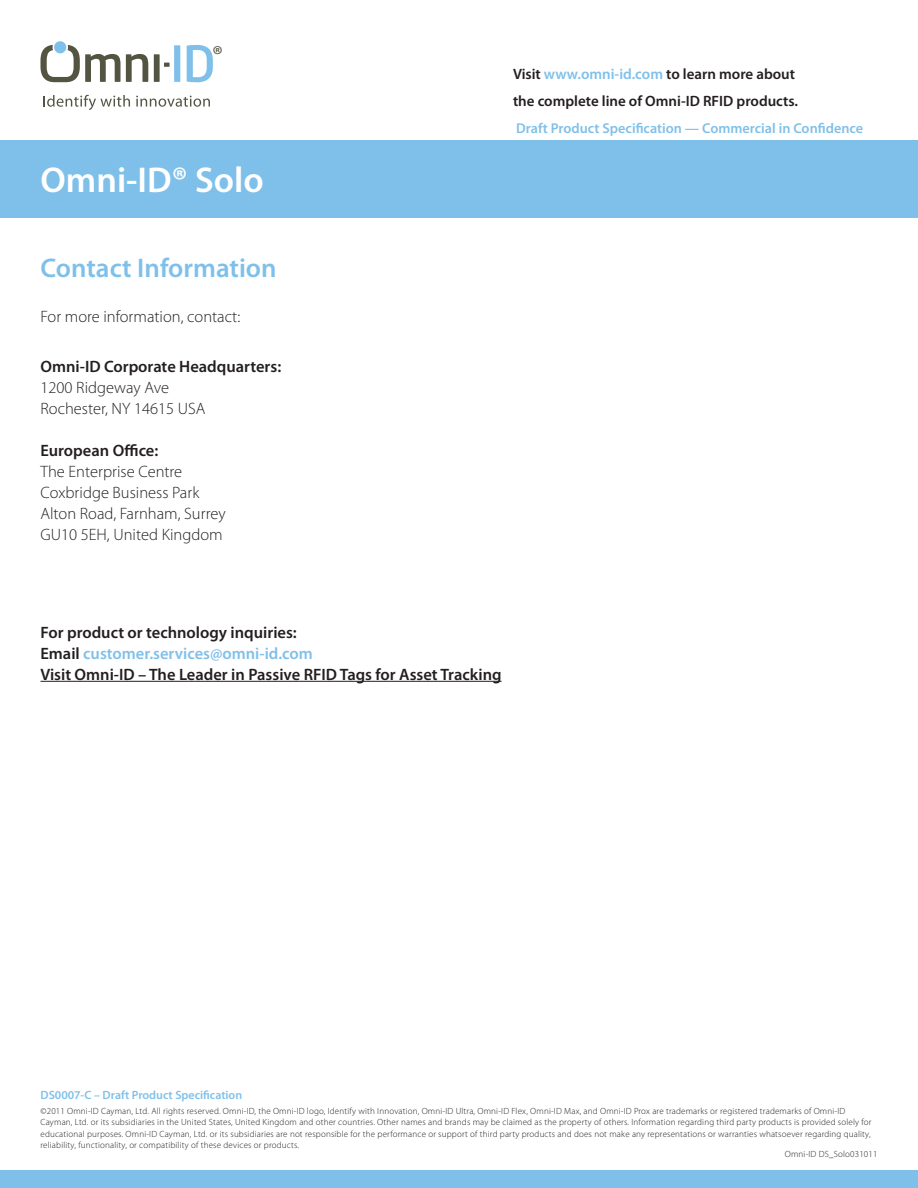
<style>
.page{position:relative;width:918px;height:1188px;background:#fff}
.page>*{position:absolute;margin:0;border:0;box-sizing:border-box;transform-origin:0 0}
.t1{font:600 36px "Myriad Pro";color:#fff}
.t2{font:600 27px "Myriad Pro";color:#7fc0ea}
.t3{font:24.75px "Myriad Pro";color:#545443}
.t4{font:600 16.5px/21px "Myriad Pro";color:#241f1f}
.t5{font:300 16.5px/21px "Myriad Pro";color:#241f1f}
.t6{font:600 15px/27px "Myriad Pro";color:#241f1f}
.t7{font:600 14.25px "Myriad Pro";color:#7fc0ea}
.t8{font:600 12px "Myriad Pro";color:#7fc0ea}
.t9{font:300 9px/11.2px "Myriad Pro";letter-spacing:.02em;color:#241f1f}
.s1{color:#7fc0ea}
</style>
<div class="page">
<div style="left:0;top:140px;width:918px;height:78px;background:#7fc0ea"></div>
<hr style="left:40px;top:681px;width:462px;height:1px;background:#241f1f">
<div style="left:0;top:1170px;width:918px;height:18px;background:#7fc0ea"></div>
<svg style="left:44px;top:95px;width:86px;height:14px"></svg>
<svg style="left:136px;top:96px;width:74px;height:11px"></svg>
<svg style="left:40px;top:45px;width:108px;height:37px"></svg>
<div style="left:154px;top:54px;width:6px;height:28px;background:#545443"></div>
<svg style="left:164px;top:63px;width:6px;height:4px"></svg>
<div style="left:174px;top:45px;width:6px;height:37px;background:#7fc0ea"></div>
<svg style="left:187px;top:45px;width:26px;height:37px"></svg>
<div style="left:54px;top:41px;width:12px;height:12px;background:#7fc0ea;border-radius:50%"></div>
<h3 class="t3" style="left:213px;top:39px;width:12px">®</h3>
<h1 class="t1" style="left:40px;top:157px;width:225px">Omni-ID® Solo</h1>
<h2 class="t2" style="left:40px;top:251px;width:238px">Contact Information</h2>
<h3 class="t5" style="left:40px;top:306px;width:201px">For more information, contact:</h3>
<h3 class="t4" style="left:40px;top:355px;width:242px">Omni-ID Corporate Headquarters:</h3>
<h3 class="t5" style="left:40px;top:376px;width:167px">1200 Ridgeway Ave<br>Rochester, NY 14615 USA</h3>
<h3 class="t4" style="left:40px;top:439px;width:119px">European Office:</h3>
<h3 class="t5" style="left:40px;top:460px;width:187px">The Enterprise Centre<br>Coxbridge Business Park<br>Alton Road, Farnham, Surrey<br>GU10 5EH, United Kingdom</h3>
<h3 class="t6" style="left:513px;top:60px;width:287px">Visit <span class="s1">www.omni-id.com</span> to learn more about the complete line of Omni-ID RFID products.</h3>
<h3 class="t7" style="left:516px;top:119px;width:349px">Draft Product Specification — Commercial in Confidence</h3>
<h3 class="t4" style="left:40px;top:621px;width:463px">For product or technology inquiries:<br>Email <span class="s1">customer.services@omni-id.com<br></span>Visit Omni-ID – The Leader in Passive RFID Tags for Asset Tracking</h3>
<h3 class="t8" style="left:40px;top:1088px;width:203px">DS0007-C – Draft Product Specification</h3>
<p class="t9" style="left:40px;top:1105px;width:832px">©2011 Omni-ID Cayman, Ltd. All rights reserved. Omni-ID, the Omni-ID logo, Identify with Innovation, Omni-ID Ultra, Omni-ID Flex, Omni-ID Max, and Omni-ID Prox are trademarks or registered trademarks of Omni-ID Cayman, Ltd. or its subsidiaries in the United States, United Kingdom and other countries. Other names and brands may be claimed as the property of others. Information regarding third party products is provided solely for educational purposes. Omni-ID Cayman, Ltd. or its subsidiaries are not responsible for the performance or support of third party products and does not make any representations or warranties whatsoever regarding quality, reliability, functionality, or compatibility of these devices or products.</p>
<p class="t9" style="left:785px;top:1149px;width:94px">Omni-ID DS_Solo031011</p>
</div>
